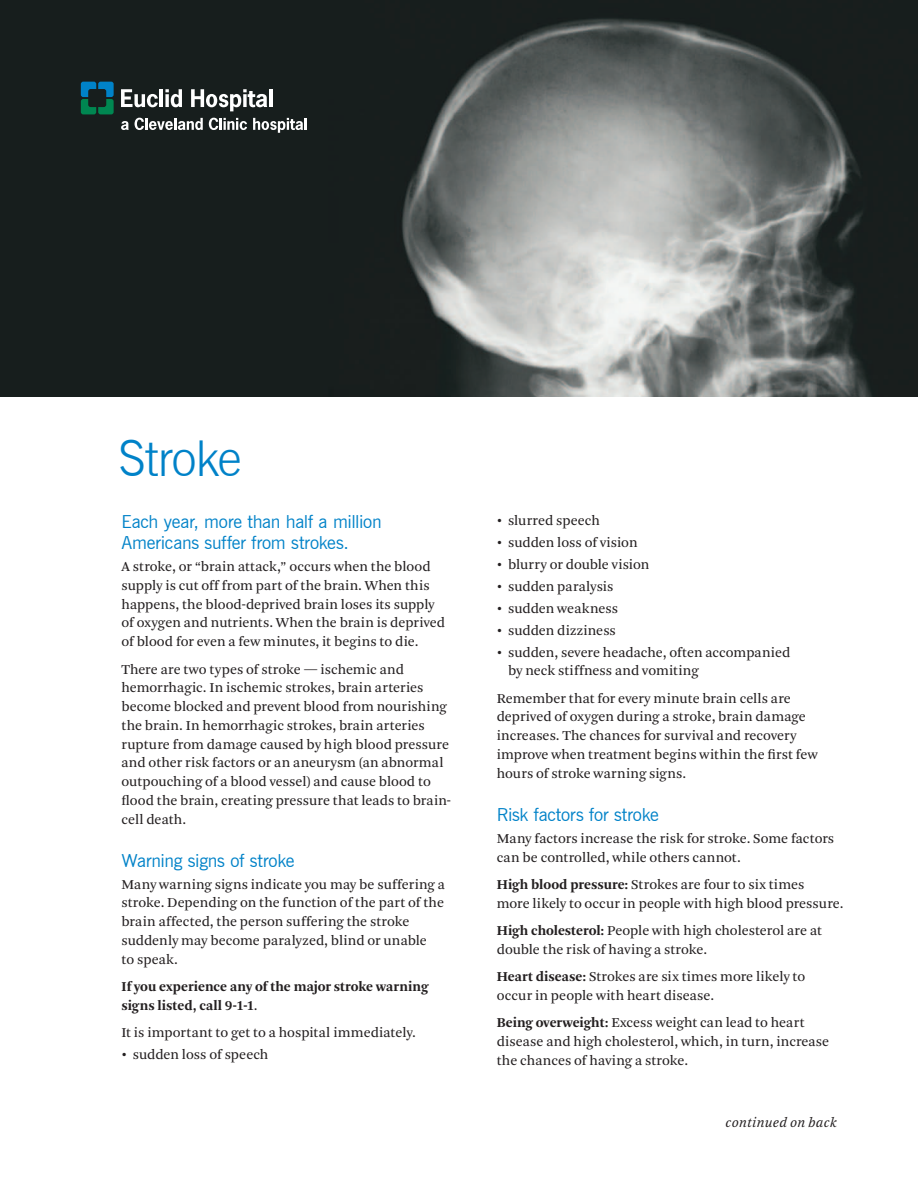
<style>
.page{position:relative;width:918px;height:1188px;background:#fff}
.page>*{position:absolute;margin:0;border:0;box-sizing:border-box;transform-origin:0 0}
.t1{font:300 49.5px "News Gothic BT";letter-spacing:-.02em;color:#0082c8}
.t2{font:18px/21px "News Gothic BT";letter-spacing:-.015em;color:#0082c8}
.t3{font:14.25px/18.8px "Arnhem Blond";color:#231f20}
.t4{font:700 14.25px/18.8px "Arnhem";color:#231f20}
.t5{font:italic 14.25px "Arnhem Blond";letter-spacing:.015em;color:#231f20}
.s1{font-family:"Arnhem Blond";font-weight:400}
.s2{font-family:"Arnhem";font-weight:700}
</style>
<div class="page">
<img style="left:0;top:0;width:918px;height:396px">
<svg style="left:121px;top:121px;width:8px;height:9px"></svg>
<svg style="left:135px;top:118px;width:68px;height:12px"></svg>
<svg style="left:209px;top:118px;width:38px;height:12px"></svg>
<svg style="left:253px;top:118px;width:54px;height:15px"></svg>
<svg style="left:81px;top:82px;width:33px;height:32px"></svg>
<svg style="left:121px;top:89px;width:37px;height:18px"></svg>
<hr style="left:160px;top:89px;width:3px;height:18px;background:#fff">
<svg style="left:165px;top:89px;width:17px;height:18px"></svg>
<svg style="left:191px;top:89px;width:76px;height:22px"></svg>
<hr style="left:269px;top:89px;width:4px;height:18px;background:#fff">
<h1 class="t1" style="left:118px;top:428px;width:125px">Stroke</h1>
<p class="t2" style="left:122px;top:511px;width:262px">Each year, more than half a million<br>Americans suffer from strokes.</p>
<p class="t3" style="left:122px;top:558px;width:325px">A stroke, or “brain attack,” occurs when the blood supply is cut off from part of the brain. When this happens, the blood-deprived brain loses its supply of oxygen and nutrients. When the brain is deprived of blood for even a few minutes, it begins to die.</p>
<p class="t3" style="left:122px;top:660px;width:331px">There are two types of stroke — ischemic and hemorrhagic. In ischemic strokes, brain arteries become blocked and prevent blood from nourishing the brain. In hemorrhagic strokes, brain arteries rupture from damage caused by high blood pressure and other risk factors or an aneurysm (an abnormal outpouching of a blood vessel) and cause blood to flood the brain, creating pressure that leads to brain&shy;cell death.</p>
<p class="t2" style="left:122px;top:850px;width:174px">Warning signs of stroke</p>
<p class="t3" style="left:122px;top:875px;width:325px">Many warning signs indicate you may be suffering a stroke. Depending on the function of the part of the brain affected, the person suffering the stroke suddenly may become paralyzed, blind or unable<br>to speak.</p>
<p class="t4" style="left:122px;top:977px;width:308px">If you experience any of the major stroke warning signs listed, call 9-1-1<span class="s1">.</span></p>
<p class="t3" style="left:122px;top:1024px;width:296px">It is important to get to a hospital immediately.</p>
<p class="t3" style="left:122px;top:1046px;width:148px">• sudden loss of speech</p>
<p class="t3" style="left:497px;top:511px;width:105px">• slurred speech</p>
<p class="t3" style="left:497px;top:533px;width:142px">• sudden loss of vision</p>
<p class="t3" style="left:497px;top:555px;width:154px">• blurry or double vision</p>
<p class="t3" style="left:497px;top:577px;width:118px">• sudden paralysis</p>
<p class="t3" style="left:497px;top:599px;width:123px">• sudden weakness</p>
<p class="t3" style="left:497px;top:621px;width:121px">• sudden dizziness</p>
<p class="t3" style="left:508px;top:643px;width:284px;text-indent:-11px">• sudden, severe headache, often accompanied by neck stiffness and vomiting</p>
<p class="t3" style="left:497px;top:689px;width:323px">Remember that for every minute brain cells are deprived of oxygen during a stroke, brain damage increases. The chances for survival and recovery improve when treatment begins within the first few hours of stroke warning signs.</p>
<p class="t2" style="left:497px;top:804px;width:163px">Risk factors for stroke</p>
<p class="t3" style="left:497px;top:829px;width:339px">Many factors increase the risk for stroke. Some factors can be controlled, while others cannot.</p>
<p class="t3" style="left:497px;top:875px;width:348px"><span class="s2">High blood pressure:</span> Strokes are four to six times<br>more likely to occur in people with high blood pressure.</p>
<p class="t3" style="left:497px;top:921px;width:327px"><span class="s2">High cholesterol:</span> People with high cholesterol are at double the risk of having a stroke.</p>
<p class="t3" style="left:497px;top:968px;width:310px"><span class="s2">Heart disease:</span> Strokes are six times more likely to occur in people with heart disease.</p>
<p class="t3" style="left:497px;top:1014px;width:334px"><span class="s2">Being overweight:</span> Excess weight can lead to heart disease and high cholesterol, which, in turn, increase the chances of having a stroke.</p>
<p class="t5" style="left:726px;top:1115px;width:113px">continued on back</p>
</div>
